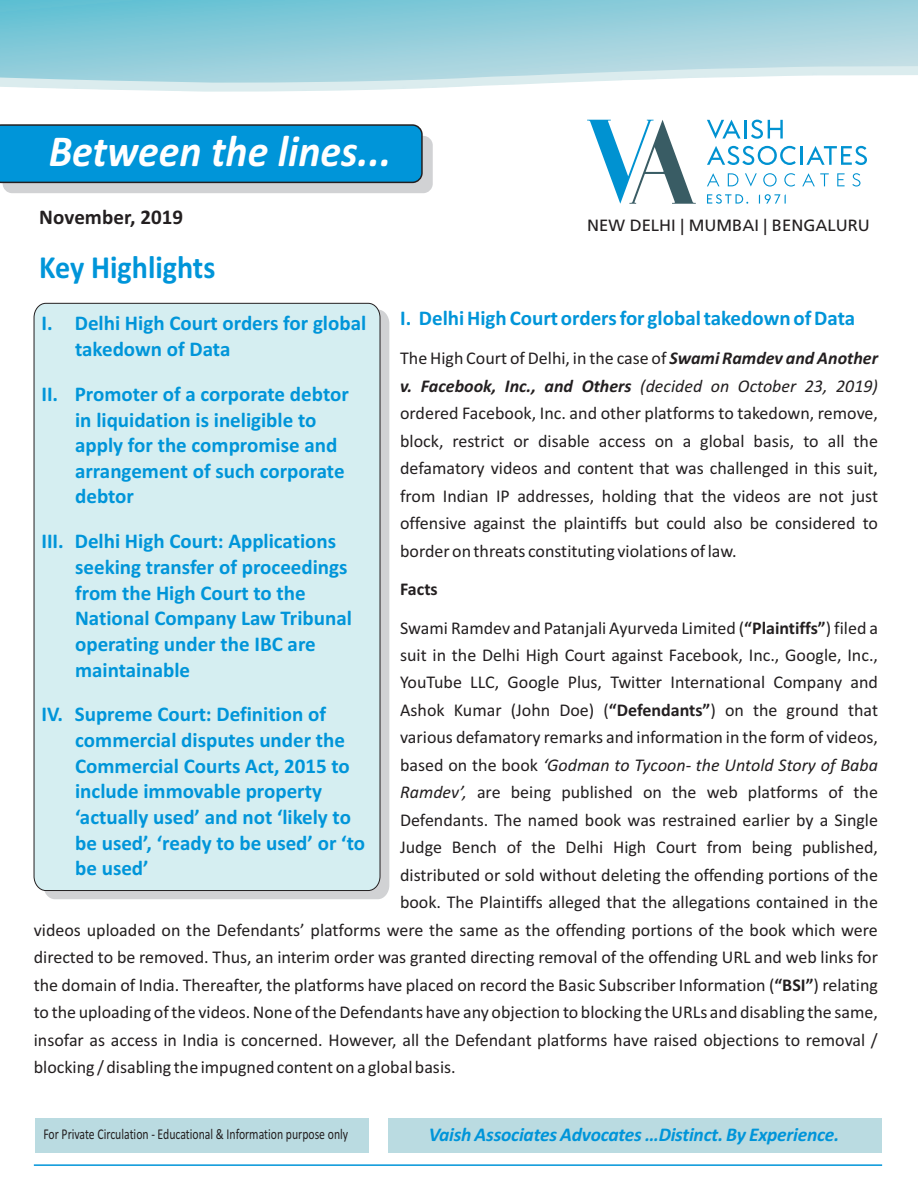
<style>
.page{position:relative;width:918px;height:1188px;background:#fff}
.page>*{position:absolute;margin:0;border:0;box-sizing:border-box;transform-origin:0 0}
.t1{font:italic 700 44.55px "Calibri";color:#fff;scale:.94 1}
.t2{font:700 32.25px "Calibri";color:#0095d9;scale:.93 1}
.t3{font:700 21px/25.7px "Calibri";color:#0095d9}
.t4{font:700 21px "Calibri";color:#231f20}
.t5{font:italic 700 19.5px "Calibri";letter-spacing:-.01em;color:#0095d9}
.t6{font:18px/27.5px "Calibri";color:#231f20;text-align:justify}
.t7{font:italic 18px "Calibri";color:#231f20}
.t8{font:16.35px "Frutiger 55 Roman";color:#231f20}
.t9{font:15px "Calibri";color:#231f20;scale:.78 1}
.s1{font-weight:700;font-style:italic}
.s2{font-style:italic}
.s3{font-weight:700}
.s4{font-style:normal}
</style>
<div class="page">
<div style="left:3px;top:136px;width:430px;height:57px;background:#d1d2d4;border-radius:10px"></div>
<svg style="left:0;top:124px;width:423px;height:59px;background:#038fd0"></svg>
<div style="left:44px;top:310px;width:345px;height:589px;background:#d1d2d4"></div>
<div style="left:33px;top:303px;width:348px;height:588px;background:#d5eef1"></div>
<div style="left:35px;top:1118px;width:334px;height:35px;background:#badbe1"></div>
<div style="left:389px;top:1118px;width:493px;height:35px;background:#badbe1"></div>
<hr style="left:34px;top:1164px;width:848px;height:2px;background:#0095d9">
<svg style="left:0;top:0;width:918px;height:83px;background:#9cd1dd"></svg>
<svg style="left:587px;top:120px;width:109px;height:84px"></svg>
<svg style="left:707px;top:120px;width:34px;height:19px"></svg>
<hr style="left:744px;top:120px;width:3px;height:19px;background:#0092d1">
<svg style="left:751px;top:120px;width:32px;height:19px"></svg>
<svg style="left:707px;top:146px;width:89px;height:19px"></svg>
<hr style="left:800px;top:146px;width:3px;height:19px;background:#0092d1">
<svg style="left:806px;top:146px;width:61px;height:19px"></svg>
<svg style="left:707px;top:173px;width:12px;height:13px"></svg>
<svg style="left:728px;top:173px;width:10px;height:13px"></svg>
<svg style="left:745px;top:173px;width:12px;height:14px"></svg>
<svg style="left:763px;top:173px;width:14px;height:14px"></svg>
<svg style="left:784px;top:173px;width:11px;height:14px"></svg>
<svg style="left:802px;top:173px;width:27px;height:13px"></svg>
<svg style="left:837px;top:173px;width:8px;height:13px"></svg>
<svg style="left:852px;top:173px;width:8px;height:14px"></svg>
<svg style="left:707px;top:194px;width:41px;height:10px"></svg>
<svg style="left:759px;top:194px;width:27px;height:10px"></svg>
<h1 class="t1" style="left:49px;top:132px;width:366px">Between the lines...</h1>
<p class="t4" style="left:39px;top:209px;width:145px">November, 2019</p>
<h2 class="t2" style="left:39px;top:254px;width:191px">Key Highlights</h2>
<p class="t8" style="left:587px;top:219px;width:284px">NEW DELHI | MUMBAI | BENGALURU</p>
<p class="t3" style="left:400px;top:306px;width:456px">I. Delhi High Court orders for global takedown of Data</p>
<p class="t6" style="left:400px;top:346px;width:479px">The High Court of Delhi, in the case of <span class="s1">Swami Ramdev and Another v. Facebook, Inc., and Others</span> <span class="s2">(decided on October 23, 2019) </span>ordered Facebook, Inc. and other platforms to takedown, remove, block, restrict or disable access on a global basis, to all the defamatory videos and content that was challenged in this suit, from Indian IP addresses, holding that the videos are not just offensive against the plaintiffs but could also be considered to border on threats constituting violations of law.</p>
<p class="t6" style="left:400px;top:571px;width:479px;line-height:38.4px"><span class="s3">Facts<br></span>Swami Ramdev and Patanjali Ayurveda Limited (<span class="s3">“Plaintiffs”</span>) filed a</p>
<p class="t6" style="left:400px;top:643px;width:479px">suit in the Delhi High Court against Facebook, Inc., Google, Inc.,</p>
<p class="t6" style="left:400px;top:670px;width:479px">YouTube LLC, Google Plus, Twitter International Company and</p>
<p class="t6" style="left:400px;top:698px;width:479px">Ashok Kumar (John Doe) (<span class="s3">“Defendants”</span>) on the ground that</p>
<p class="t6" style="left:400px;top:725px;width:479px">various defamatory remarks and information in the form of videos,</p>
<p class="t7" style="left:400px;top:757px;width:479px"><span class="s4">based on the book</span> ‘Godman to Tycoon- the Untold Story of Baba</p>
<p class="t6" style="left:400px;top:780px;width:479px"><span class="s2">Ramdev’,</span> are being published on the web platforms of the</p>
<p class="t6" style="left:400px;top:808px;width:479px">Defendants. The named book was restrained earlier by a Single</p>
<p class="t6" style="left:400px;top:835px;width:479px">Judge Bench of the Delhi High Court from being published,</p>
<p class="t6" style="left:400px;top:863px;width:479px">distributed or sold without deleting the offending portions of the</p>
<p class="t6" style="left:400px;top:890px;width:479px">book. The Plaintiffs alleged that the allegations contained in the</p>
<p class="t6" style="left:34px;top:917px;width:846px">videos uploaded on the Defendants’ platforms were the same as the offending portions of the book which were</p>
<p class="t6" style="left:34px;top:945px;width:846px">directed to be removed. Thus, an interim order was granted directing removal of the offending URL and web links for</p>
<p class="t6" style="left:34px;top:972px;width:846px">the domain of India. Thereafter, the platforms have placed on record the Basic Subscriber Information (<span class="s3">“BSI”</span>) relating</p>
<p class="t6" style="left:34px;top:1000px;width:846px">to the uploading of the videos. None of the Defendants have any objection to blocking the URLs and disabling the same,</p>
<p class="t6" style="left:34px;top:1027px;width:846px">insofar as access in India is concerned. However, all the Defendant platforms have raised objections to removal /</p>
<p class="t6" style="left:34px;top:1055px;width:423px">blocking / disabling the impugned content on a global basis.</p>
<p class="t3" style="left:75px;top:312px;width:293px;text-indent:-34px">I. Delhi High Court orders for global takedown of Data</p>
<p class="t3" style="left:75px;top:383px;width:275px;text-indent:-34px">II. Promoter of a corporate debtor in liquidation is ineligible to apply for the compromise and arrangement of such corporate debtor</p>
<p class="t3" style="left:75px;top:530px;width:278px;text-indent:-34px">III. Delhi High Court: Applications seeking transfer of proceedings from the High Court to the<br>National Company Law Tribunal operating under the IBC are maintainable</p>
<p class="t3" style="left:75px;top:703px;width:291px;text-indent:-34px">IV. Supreme Court: Definition of commercial disputes under the<br>Commercial Courts Act, 2015 to include immovable property ‘actually used’ and not ‘likely to be used’, ‘ready to be used’ or ‘to be used’</p>
<p class="t9" style="left:43px;top:1128px;width:392px">For Private Circulation - Educational &amp; Information purpose only</p>
<p class="t5" style="left:429px;top:1127px;width:412px">Vaish Associates Advocates …Distinct. By Experience.</p>
</div>
